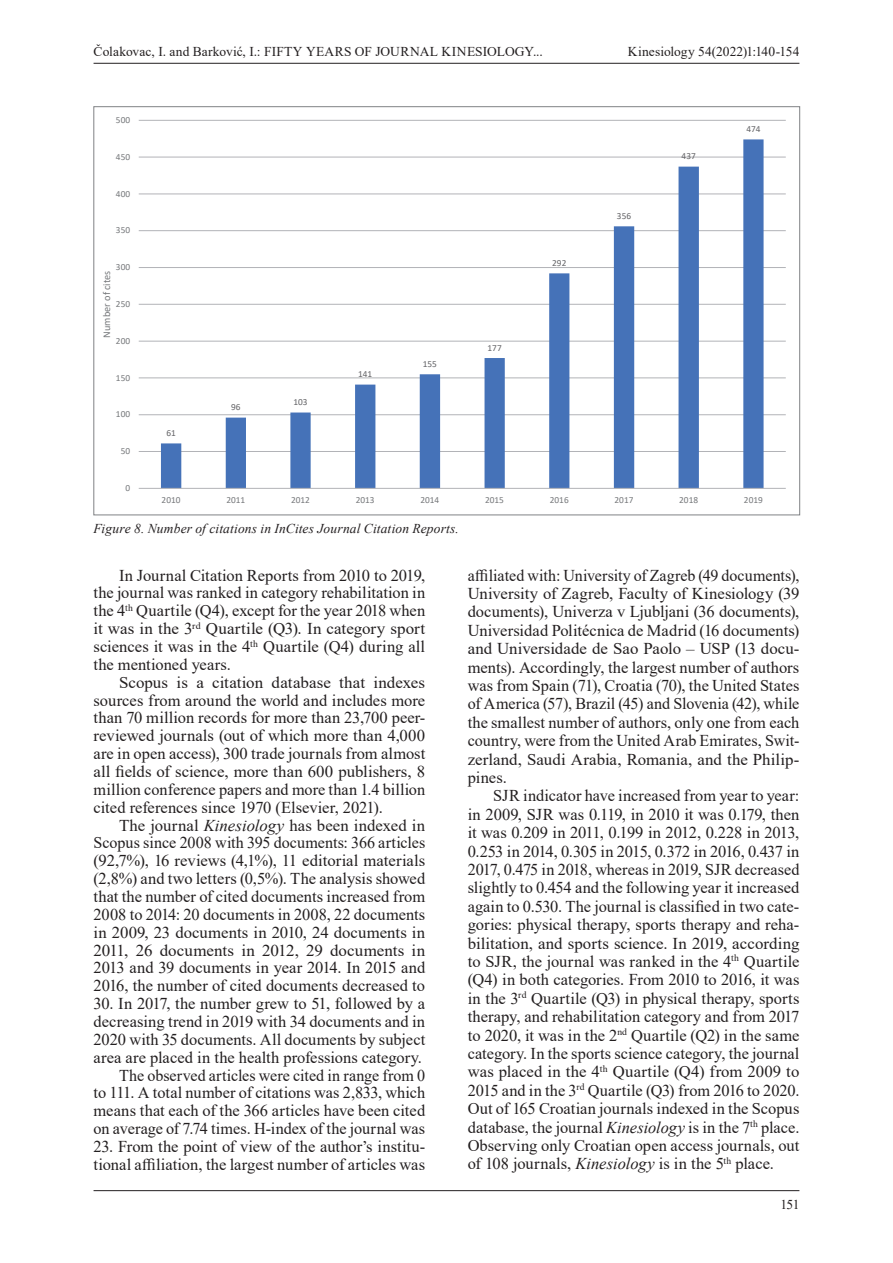
<style>
.page{position:relative;width:893px;height:1263px;background:#fff}
.page>*{position:absolute;margin:0;border:0;box-sizing:border-box;transform-origin:0 0}
.t1{font:16.5px/18.5px "Times New Roman";color:#231f20;text-align:justify}
.t2{font:13.5px "Times New Roman";letter-spacing:.005em;color:#231f20}
.t3{font:italic 13.5px "Times New Roman";letter-spacing:.01em;color:#231f20}
.t4{font:italic 11.4px "Calibri";color:#231f20}
.t5{font:10.35px "Calibri";color:#76787b}
.t6{font:9.3px "Calibri";color:#76787b}
.t7{font:9.3px "Calibri";color:#636366}
.s1{font-style:italic}
</style>
<div class="page">
<hr style="left:94px;top:63px;width:705px;height:1px;background:#231f20">
<hr style="left:94px;top:1190px;width:705px;height:1px;background:#231f20">
<hr style="left:139px;top:451px;width:647px;height:1px;background:#b2b3b7">
<hr style="left:139px;top:414px;width:647px;height:1px;background:#b2b3b7">
<hr style="left:139px;top:377px;width:647px;height:1px;background:#b2b3b7">
<hr style="left:139px;top:341px;width:647px;height:1px;background:#b2b3b7">
<hr style="left:139px;top:304px;width:647px;height:1px;background:#b2b3b7">
<hr style="left:139px;top:267px;width:647px;height:1px;background:#b2b3b7">
<hr style="left:139px;top:230px;width:647px;height:1px;background:#b2b3b7">
<hr style="left:139px;top:194px;width:647px;height:1px;background:#b2b3b7">
<hr style="left:139px;top:157px;width:647px;height:1px;background:#b2b3b7">
<hr style="left:139px;top:120px;width:647px;height:1px;background:#b2b3b7">
<svg style="left:161px;top:139px;width:603px;height:349px"></svg>
<hr style="left:139px;top:488px;width:647px;height:1px;background:#b2b3b7">
<p class="t2" style="left:94px;top:42px;width:451px">Čolakovac, I. and Barković, I.: FIFTY YEARS OF JOURNAL KINESIOLOGY...</p>
<p class="t2" style="left:628px;top:42px;width:173px">Kinesiology 54(2022)1:140-154</p>
<p class="t6" style="left:116px;top:113px;width:16px">500</p>
<p class="t6" style="left:116px;top:150px;width:16px">450</p>
<p class="t6" style="left:116px;top:187px;width:16px">400</p>
<p class="t6" style="left:116px;top:224px;width:16px">350</p>
<p class="t6" style="left:116px;top:261px;width:16px">300</p>
<p class="t5" style="left:99px;top:338px;width:69px;rotate:-90deg">Number of cites</p>
<p class="t6" style="left:116px;top:297px;width:16px">250</p>
<p class="t6" style="left:116px;top:334px;width:16px">200</p>
<p class="t6" style="left:116px;top:371px;width:16px">150</p>
<p class="t6" style="left:116px;top:408px;width:16px">100</p>
<p class="t6" style="left:121px;top:445px;width:11px">50</p>
<p class="t6" style="left:125px;top:481px;width:6px">0</p>
<p class="t7" style="left:166px;top:427px;width:11px">61</p>
<p class="t7" style="left:231px;top:401px;width:11px">96</p>
<p class="t7" style="left:293px;top:396px;width:16px">103</p>
<p class="t7" style="left:358px;top:368px;width:16px">141</p>
<p class="t7" style="left:423px;top:357px;width:16px">155</p>
<p class="t7" style="left:488px;top:341px;width:16px">177</p>
<p class="t7" style="left:552px;top:257px;width:16px">292</p>
<p class="t7" style="left:617px;top:209px;width:16px">356</p>
<p class="t7" style="left:682px;top:150px;width:16px">437</p>
<p class="t7" style="left:746px;top:123px;width:16px">474</p>
<p class="t6" style="left:162px;top:493px;width:20px">2010</p>
<p class="t6" style="left:226px;top:493px;width:20px">2011</p>
<p class="t6" style="left:291px;top:493px;width:20px">2012</p>
<p class="t6" style="left:356px;top:493px;width:20px">2013</p>
<p class="t6" style="left:420px;top:493px;width:20px">2014</p>
<p class="t6" style="left:485px;top:493px;width:20px">2015</p>
<p class="t6" style="left:550px;top:493px;width:20px">2016</p>
<p class="t6" style="left:615px;top:493px;width:20px">2017</p>
<p class="t6" style="left:679px;top:493px;width:20px">2018</p>
<p class="t6" style="left:744px;top:493px;width:20px">2019</p>
<p class="t3" style="left:93px;top:519px;width:367px">Figure 8. Number of citations in InCites Journal Citation Reports.</p>
<p class="t4" style="left:87px;top:521px;width:296px">Figure 8. Number of citations in InCites Journal Citation Reports.</p>
<p class="t1" style="left:94px;top:566px;width:333px;line-height:17.9px;text-indent:26px">In Journal Citation Reports from 2010 to 2019, the journal was ranked in category rehabilitation in the 4<sup>th</sup> Quartile (Q4), except for the year 2018 when it was in the 3<sup>rd</sup> Quartile (Q3). In category sport sciences it was in the 4<sup>th</sup> Quartile (Q4) during all the mentioned years.</p>
<p class="t1" style="left:94px;top:673px;width:333px;line-height:17.9px;text-indent:26px">Scopus is a citation database that indexes sources from around the world and includes more than 70 million records for more than 23,700 peer&shy;reviewed journals (out of which more than 4,000 are in open access), 300 trade journals from almost all fields of science, more than 600 publishers, 8 million conference papers and more than 1.4 billion cited references since 1970 (Elsevier, 2021).</p>
<p class="t1" style="left:94px;top:815px;width:333px;line-height:17.9px;text-indent:26px">The journal <span class="s1">Kinesiology</span> has been indexed in Scopus since 2008 with 395 documents: 366 articles (92,7%), 16 reviews (4,1%), 11 editorial materials (2,8%) and two letters (0,5%). The analysis showed that the number of cited documents increased from 2008 to 2014: 20 documents in 2008, 22 documents in 2009, 23 documents in 2010, 24 documents in 2011, 26 documents in 2012, 29 documents in 2013 and 39 documents in year 2014. In 2015 and 2016, the number of cited documents decreased to</p>
<p class="t1" style="left:94px;top:994px;width:333px;line-height:17.9px;text-align:right">30. In 2017, the number grew to 51, followed by a decreasing trend in 2019 with 34 documents and in 2020 with 35 documents. All documents by subject area are placed in the health professions category.<br>The observed articles were cited in range from 0<br>to 111. A total number of citations was 2,833, which means that each of the 366 articles have been cited on average of 7.74 times. H-index of the journal was</p>
<p class="t1" style="left:94px;top:1137px;width:333px;line-height:17.9px">23. From the point of view of the author’s institu&shy;tional affiliation, the largest number of articles was</p>
<p class="t1" style="left:468px;top:565px;width:333px">affiliated with: University of Zagreb (49 documents), University of Zagreb, Faculty of Kinesiology (39 documents), Univerza v Ljubljani (36 documents), Universidad Politécnica de Madrid (16 documents) and Universidade de Sao Paolo – USP (13 docu&shy;ments). Accordingly, the largest number of authors was from Spain (71), Croatia (70), the United States of America (57), Brazil (45) and Slovenia (42), while the smallest number of authors, only one from each country, were from the United Arab Emirates, Swit&shy;zerland, Saudi Arabia, Romania, and the Philip&shy;pines.</p>
<p class="t1" style="left:468px;top:786px;width:333px;text-indent:26px">SJR indicator have increased from year to year: in 2009, SJR was 0.119, in 2010 it was 0.179, then it was 0.209 in 2011, 0.199 in 2012, 0.228 in 2013, 0.253 in 2014, 0.305 in 2015, 0.372 in 2016, 0.437 in 2017, 0.475 in 2018, whereas in 2019, SJR decreased slightly to 0.454 and the following year it increased again to 0.530. The journal is classified in two cate&shy;gories: physical therapy, sports therapy and reha&shy;bilitation, and sports science. In 2019, according to SJR, the journal was ranked in the 4<sup>th</sup> Quartile (Q4) in both categories. From 2010 to 2016, it was in the 3<sup>rd</sup> Quartile (Q3) in physical therapy, sports therapy, and rehabilitation category and from 2017 to 2020, it was in the 2<sup>nd</sup> Quartile (Q2) in the same category. In the sports science category, the journal was placed in the 4<sup>th</sup> Quartile (Q4) from 2009 to 2015 and in the 3<sup>rd</sup> Quartile (Q3) from 2016 to 2020.<br>Out of 165 Croatian journals indexed in the Scopus database, the journal <span class="s1">Kinesiology</span> is in the 7<sup>th</sup> place.<br>Observing only Croatian open access journals, out of 108 journals, <span class="s1">Kinesiology</span> is in the 5<sup>th</sup> place.</p>
<p class="t2" style="left:780px;top:1194px;width:21px">151</p>
</div>
